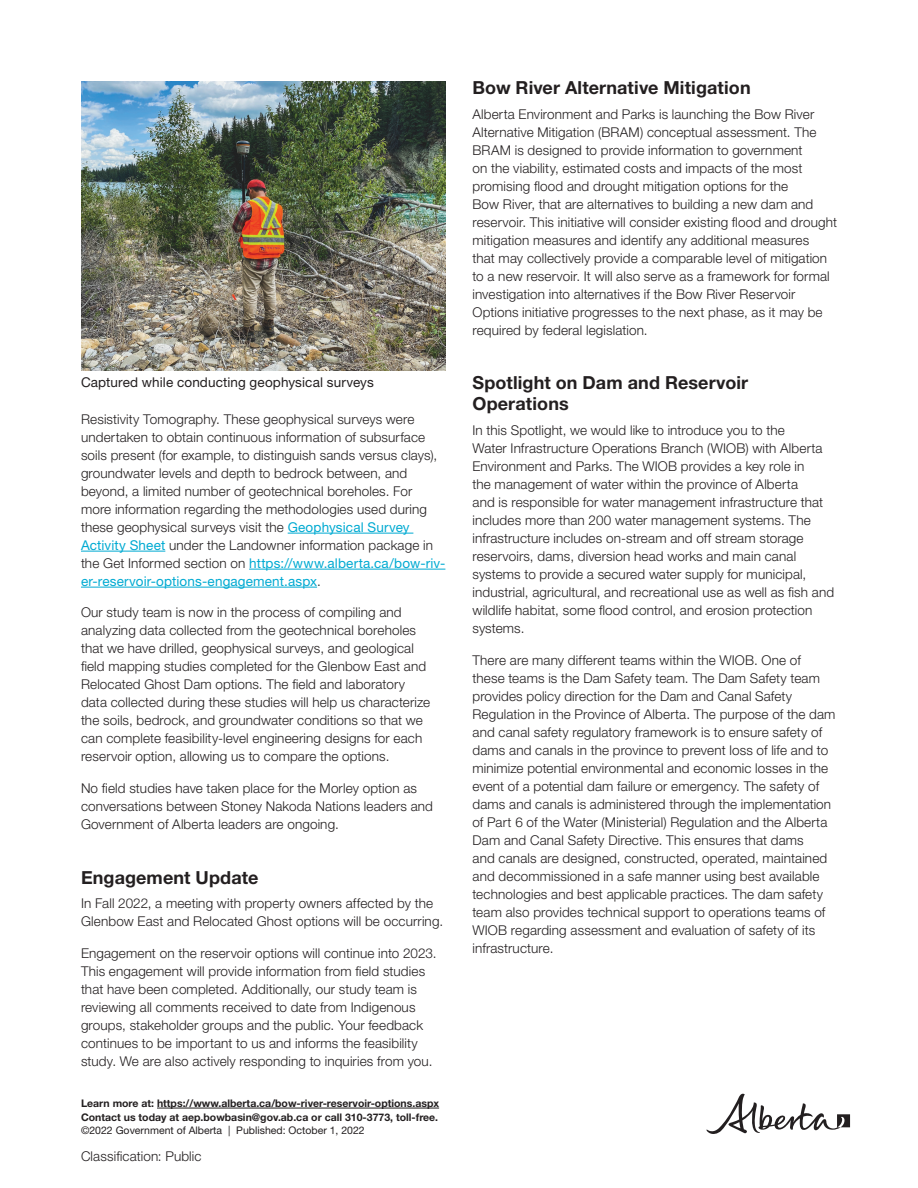
<style>
.page{position:relative;width:918px;height:1188px;background:#fff}
.page>*{position:absolute;margin:0;border:0;box-sizing:border-box;transform-origin:0 0}
.Subheading_1{font:700 18px/21px "Helvetica Neue LT Std";letter-spacing:.005em;color:#231f20}
.Body_Copy{font:300 13.5px/18px "Helvetica Neue LT Std";letter-spacing:.01em;color:#231f20}
.Photo_Caption{font:13.5px "Helvetica Neue LT Std";letter-spacing:.01em;color:#231f20}
.t1{font:700 10.5px/13.5px "Helvetica Neue LT Std";color:#231f20}
.t2{font:10.5px "Helvetica Neue LT Std";color:#231f20}
.s1{font-weight:400;color:#00aad2}
</style>
<div class="page">
<hr style="left:157px;top:1108px;width:282px;height:1px;background:#231f20">
<hr style="left:288px;top:533px;width:125px;height:1px;background:#00aad2">
<hr style="left:81px;top:551px;width:84px;height:1px;background:#00aad2">
<hr style="left:249px;top:569px;width:196px;height:1px;background:#00aad2">
<hr style="left:81px;top:587px;width:236px;height:1px;background:#00aad2">
<img style="left:81px;top:81px;width:365px;height:290px">
<svg style="left:706px;top:1093px;width:144px;height:41px"></svg>
<p class="Photo_Caption" style="left:81px;top:374px;width:294px">Captured while conducting geophysical surveys</p>
<p class="Body_Copy" style="left:81px;top:410px;width:366px">Resistivity Tomography. These geophysical surveys were undertaken to obtain continuous information of subsurface soils present (for example, to distinguish sands versus clays), groundwater levels and depth to bedrock between, and beyond, a limited number of geotechnical boreholes. For more information regarding the methodologies used during these geophysical surveys visit the <span class="s1">Geophysical Survey Activity Sheet</span> under the Landowner information package in the Get Informed section on <span class="s1">https://www.alberta.ca/bow-riv&shy;er-reservoir-options-engagement.aspx</span>.</p>
<p class="Body_Copy" style="left:81px;top:603px;width:351px">Our study team is now in the process of compiling and analyzing data collected from the geotechnical boreholes that we have drilled, geophysical surveys, and geological field mapping studies completed for the Glenbow East and Relocated Ghost Dam options. The field and laboratory data collected during these studies will help us characterize the soils, bedrock, and groundwater conditions so that we can complete feasibility-level engineering designs for each reservoir option, allowing us to compare the options.</p>
<p class="Body_Copy" style="left:81px;top:779px;width:354px">No field studies have taken place for the Morley option as conversations between Stoney Nakoda Nations leaders and<br>Government of Alberta leaders are ongoing.</p>
<p class="Subheading_1" style="left:81px;top:866px;width:179px">Engagement Update</p>
<p class="Body_Copy" style="left:81px;top:894px;width:364px">In Fall 2022, a meeting with property owners affected by the<br>Glenbow East and Relocated Ghost options will be occurring.</p>
<p class="Body_Copy" style="left:81px;top:944px;width:357px">Engagement on the reservoir options will continue into 2023.<br>This engagement will provide information from field studies that have been completed. Additionally, our study team is reviewing all comments received to date from Indigenous groups, stakeholder groups and the public. Your feedback continues to be important to us and informs the feasibility study. We are also actively responding to inquiries from you.</p>
<p class="t1" style="left:81px;top:1096px;width:360px">Learn more at: https://www.alberta.ca/bow-river-reservoir-options.aspx<br>Contact us today at aep.bowbasin@gov.ab.ca or call 310-3773, toll-free.</p>
<p class="t2" style="left:81px;top:1124px;width:285px">©2022 Government of Alberta | Published: October 1, 2022</p>
<p class="Body_Copy" style="left:81px;top:1147px;width:122px">Classification: Public</p>
<p class="Subheading_1" style="left:472px;top:77px;width:280px">Bow River Alternative Mitigation</p>
<p class="Body_Copy" style="left:472px;top:105px;width:366px">Alberta Environment and Parks is launching the Bow River Alternative Mitigation (BRAM) conceptual assessment. The BRAM is designed to provide information to government<br>on the viability, estimated costs and impacts of the most promising flood and drought mitigation options for the<br>Bow River, that are alternatives to building a new dam and reservoir. This initiative will consider existing flood and drought mitigation measures and identify any additional measures<br>that may collectively provide a comparable level of mitigation to a new reservoir. It will also serve as a framework for formal investigation into alternatives if the Bow River Reservoir Options initiative progresses to the next phase, as it may be required by federal legislation.</p>
<p class="Subheading_1" style="left:472px;top:372px;width:277px">Spotlight on Dam and Reservoir<br>Operations</p>
<p class="Body_Copy" style="left:472px;top:421px;width:363px">In this Spotlight, we would like to introduce you to the<br>Water Infrastructure Operations Branch (WIOB) with Alberta Environment and Parks. The WIOB provides a key role in<br>the management of water within the province of Alberta<br>and is responsible for water management infrastructure that includes more than 200 water management systems. The infrastructure includes on-stream and off stream storage reservoirs, dams, diversion head works and main canal systems to provide a secured water supply for municipal, industrial, agricultural, and recreational use as well as fish and wildlife habitat, some flood control, and erosion protection systems.</p>
<p class="Body_Copy" style="left:472px;top:651px;width:365px">There are many different teams within the WIOB. One of these teams is the Dam Safety team. The Dam Safety team provides policy direction for the Dam and Canal Safety Regulation in the Province of Alberta. The purpose of the dam and canal safety regulatory framework is to ensure safety of dams and canals in the province to prevent loss of life and to minimize potential environmental and economic losses in the event of a potential dam failure or emergency. The safety of dams and canals is administered through the implementation of Part 6 of the Water (Ministerial) Regulation and the Alberta Dam and Canal Safety Directive. This ensures that dams<br>and canals are designed, constructed, operated, maintained and decommissioned in a safe manner using best available technologies and best applicable practices. The dam safety team also provides technical support to operations teams of WIOB regarding assessment and evaluation of safety of its infrastructure.</p>
</div>
